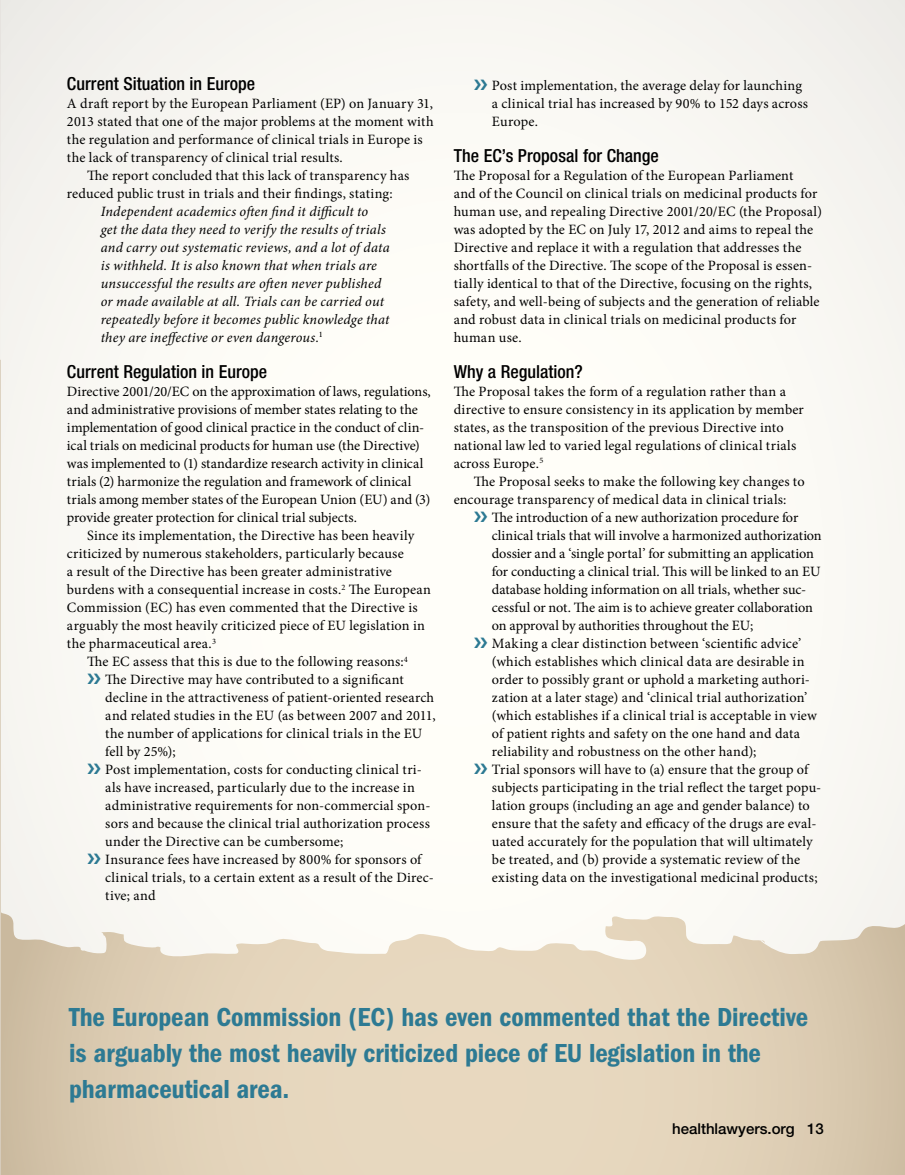
<style>
.page{position:relative;width:905px;height:1175px;background:#fff}
.page>*{position:absolute;margin:0;border:0;box-sizing:border-box;transform-origin:0 0}
.t1{font:27px/36px "ITC Franklin Gothic Std Dm Cd";color:#2d7a93}
.t2{font:500 condensed 18px "Helvetica Neue LT Std";color:#000}
.t3{font:500 15px "Helvetica Neue LT Std";color:#000}
.t4{font:14.25px/18px "Minion Pro";letter-spacing:.01em;color:#000}
.t5{font:italic 14.25px "Minion Pro";letter-spacing:.015em;color:#000}
.t6{font:14.25px "Minion Pro";letter-spacing:-.01em;color:#000}
.t7{font:14.25px "Minion Pro";letter-spacing:-.015em;color:#000}
.s1{color:#2d7a93}
</style>
<div class="page">
<div style="left:1px;top:0;width:903px;height:1169px;background:#fcfaf5"></div>
<svg style="left:1px;top:912px;width:903px;height:262px;background:#e3d5be"></svg>
<hr style="left:0;top:0;width:1px;height:1174px;background:#eeebe7">
<svg style="left:0;top:360px;width:1px;height:814px"></svg>
<p class="t2" style="left:67px;top:73px;width:190px">Current Situation in Europe</p>
<p class="t4" style="left:67px;top:95px;width:367px">A draft report by the European Parliament (EP) on January 31,</p>
<p class="t4" style="left:67px;top:113px;width:368px">2013 stated that one of the major problems at the moment with</p>
<p class="t4" style="left:67px;top:131px;width:357px">the regulation and performance of clinical trials in Europe is</p>
<p class="t4" style="left:67px;top:149px;width:277px">the lack of transparency of clinical trial results.</p>
<p class="t4" style="left:87px;top:167px;width:324px">The report concluded that this lack of transparency has</p>
<p class="t4" style="left:67px;top:185px;width:327px">reduced public trust in trials and their findings, stating:</p>
<p class="t5" style="left:101px;top:202px;width:269px">Independent academics often find it difficult to</p>
<p class="t5" style="left:101px;top:220px;width:287px">get the data they need to verify the results of trials</p>
<p class="t5" style="left:101px;top:238px;width:290px">and carry out systematic reviews, and a lot of data</p>
<p class="t5" style="left:101px;top:256px;width:278px">is withheld. It is also known that when trials are</p>
<p class="t5" style="left:101px;top:274px;width:282px">unsuccessful the results are often never published</p>
<p class="t5" style="left:101px;top:292px;width:285px">or made available at all. Trials can be carried out</p>
<p class="t5" style="left:101px;top:310px;width:290px">repeatedly before it becomes public knowledge that</p>
<p class="t5" style="left:101px;top:328px;width:224px">they are ineffective or even dangerous.<sup>1</sup></p>
<p class="t2" style="left:67px;top:361px;width:202px">Current Regulation in Europe</p>
<p class="t4" style="left:67px;top:383px;width:365px">Directive 2001/20/EC on the approximation of laws, regulations,</p>
<p class="t4" style="left:67px;top:401px;width:352px">and administrative provisions of member states relating to the</p>
<p class="t4" style="left:67px;top:419px;width:359px">implementation of good clinical practice in the conduct of clin-</p>
<p class="t4" style="left:67px;top:437px;width:354px">ical trials on medicinal products for human use (the Directive)</p>
<p class="t4" style="left:67px;top:455px;width:358px">was implemented to (1) standardize research activity in clinical</p>
<p class="t4" style="left:67px;top:473px;width:346px">trials (2) harmonize the regulation and framework of clinical</p>
<p class="t4" style="left:67px;top:491px;width:365px">trials among member states of the European Union (EU) and (3)</p>
<p class="t4" style="left:67px;top:509px;width:291px">provide greater protection for clinical trial subjects.</p>
<p class="t4" style="left:87px;top:527px;width:328px">Since its implementation, the Directive has been heavily</p>
<p class="t4" style="left:67px;top:544px;width:338px">criticized by numerous stakeholders, particularly because</p>
<p class="t4" style="left:67px;top:562px;width:326px">a result of the Directive has been greater administrative</p>
<p class="t4" style="left:67px;top:580px;width:365px">burdens with a consequential increase in costs.<sup>2</sup> The European</p>
<p class="t4" style="left:67px;top:599px;width:352px">Commission (EC) has even commented that the Directive is</p>
<p class="t4" style="left:67px;top:617px;width:359px">arguably the most heavily criticized piece of EU legislation in</p>
<p class="t4" style="left:67px;top:635px;width:151px">the pharmaceutical area.<sup>3</sup></p>
<p class="t4" style="left:87px;top:653px;width:322px">The EC assess that this is due to the following reasons:<sup>4</sup></p>
<p class="t4" style="left:87px;top:671px;width:318px"><span class="s1">❯❯</span> The Directive may have contributed to a significant</p>
<p class="t4" style="left:105px;top:689px;width:330px">decline in the attractiveness of patient-oriented research</p>
<p class="t4" style="left:105px;top:707px;width:332px">and related studies in the EU (as between 2007 and 2011,</p>
<p class="t4" style="left:105px;top:725px;width:319px">the number of applications for clinical trials in the EU</p>
<p class="t4" style="left:105px;top:743px;width:72px">fell by 25%);</p>
<p class="t4" style="left:87px;top:761px;width:336px"><span class="s1">❯❯</span> Post implementation, costs for conducting clinical tri-</p>
<p class="t4" style="left:105px;top:779px;width:311px">als have increased, particularly due to the increase in</p>
<p class="t4" style="left:105px;top:797px;width:326px">administrative requirements for non-commercial spon-</p>
<p class="t4" style="left:105px;top:815px;width:326px">sors and because the clinical trial authorization process</p>
<p class="t4" style="left:105px;top:833px;width:240px">under the Directive can be cumbersome;</p>
<p class="t4" style="left:87px;top:851px;width:336px"><span class="s1">❯❯</span> Insurance fees have increased by 800% for sponsors of</p>
<p class="t4" style="left:105px;top:869px;width:330px">clinical trials, to a certain extent as a result of the Direc-</p>
<p class="t4" style="left:105px;top:887px;width:52px">tive; and</p>
<p class="t4" style="left:492px;top:77px;width:317px;text-indent:-18px"><span class="s1">❯❯</span> Post implementation, the average delay for launching a clinical trial has increased by 90% to 152 days across<br>Europe.</p>
<p class="t2" style="left:453px;top:145px;width:207px">The EC’s Proposal for Change</p>
<p class="t4" style="left:453px;top:167px;width:370px">The Proposal for a Regulation of the European Parliament<br>and of the Council on clinical trials on medicinal products for human use, and repealing Directive 2001/20/EC (the Proposal) was adopted by the EC on July 17, 2012 and aims to repeal the Directive and replace it with a regulation that addresses the shortfalls of the Directive. The scope of the Proposal is essen&shy;tially identical to that of the Directive, focusing on the rights, safety, and well-being of subjects and the generation of reliable and robust data in clinical trials on medicinal products for human use.</p>
<p class="t2" style="left:453px;top:361px;width:131px">Why a Regulation?</p>
<p class="t4" style="left:453px;top:383px;width:334px">The Proposal takes the form of a regulation rather than a</p>
<p class="t4" style="left:453px;top:401px;width:352px">directive to ensure consistency in its application by member</p>
<p class="t4" style="left:453px;top:419px;width:331px">states, as the transposition of the previous Directive into</p>
<p class="t4" style="left:453px;top:437px;width:344px">national law led to varied legal regulations of clinical trials</p>
<p class="t4" style="left:453px;top:455px;width:91px">across Europe.<sup>5</sup></p>
<p class="t4" style="left:474px;top:473px;width:332px">The Proposal seeks to make the following key changes to</p>
<p class="t4" style="left:453px;top:491px;width:334px">encourage transparency of medical data in clinical trials:</p>
<p class="t7" style="left:474px;top:508px;width:326px"><span class="s1">❯❯</span> The introduction of a new authorization procedure for</p>
<p class="t4" style="left:492px;top:527px;width:331px">clinical trials that will involve a harmonized authorization</p>
<p class="t6" style="left:492px;top:544px;width:323px">dossier and a ‘single portal’ for submitting an application</p>
<p class="t4" style="left:492px;top:563px;width:330px">for conducting a clinical trial. This will be linked to an EU</p>
<p class="t4" style="left:492px;top:581px;width:316px">database holding information on all trials, whether suc-</p>
<p class="t4" style="left:492px;top:599px;width:322px">cessful or not. The aim is to achieve greater collaboration</p>
<p class="t6" style="left:492px;top:616px;width:263px">on approval by authorities throughout the EU;</p>
<p class="t4" style="left:474px;top:635px;width:329px"><span class="s1">❯❯</span> Making a clear distinction between ‘scientific advice’</p>
<p class="t4" style="left:492px;top:653px;width:314px">(which establishes which clinical data are desirable in</p>
<p class="t4" style="left:492px;top:671px;width:319px">order to possibly grant or uphold a marketing authori-</p>
<p class="t4" style="left:492px;top:689px;width:317px">zation at a later stage) and ‘clinical trial authorization’</p>
<p class="t4" style="left:492px;top:707px;width:326px">(which establishes if a clinical trial is acceptable in view</p>
<p class="t4" style="left:492px;top:725px;width:309px">of patient rights and safety on the one hand and data</p>
<p class="t4" style="left:492px;top:743px;width:266px">reliability and robustness on the other hand);</p>
<p class="t4" style="left:474px;top:761px;width:336px"><span class="s1">❯❯</span> Trial sponsors will have to (a) ensure that the group of</p>
<p class="t4" style="left:492px;top:779px;width:331px">subjects participating in the trial reflect the target popu-</p>
<p class="t4" style="left:492px;top:797px;width:319px">lation groups (including an age and gender balance) to</p>
<p class="t4" style="left:492px;top:815px;width:326px">ensure that the safety and efficacy of the drugs are eval-</p>
<p class="t4" style="left:492px;top:833px;width:322px">uated accurately for the population that will ultimately</p>
<p class="t4" style="left:492px;top:851px;width:310px">be treated, and (b) provide a systematic review of the</p>
<p class="t4" style="left:492px;top:869px;width:327px">existing data on the investigational medicinal products;</p>
<p class="t1" style="left:69px;top:999px;width:740px">The European Commission (EC) has even commented that the Directive is arguably the most heavily criticized piece of EU legislation in the pharmaceutical area.</p>
<p class="t3" style="left:672px;top:1120px;width:153px">healthlawyers.org 13</p>
</div>
